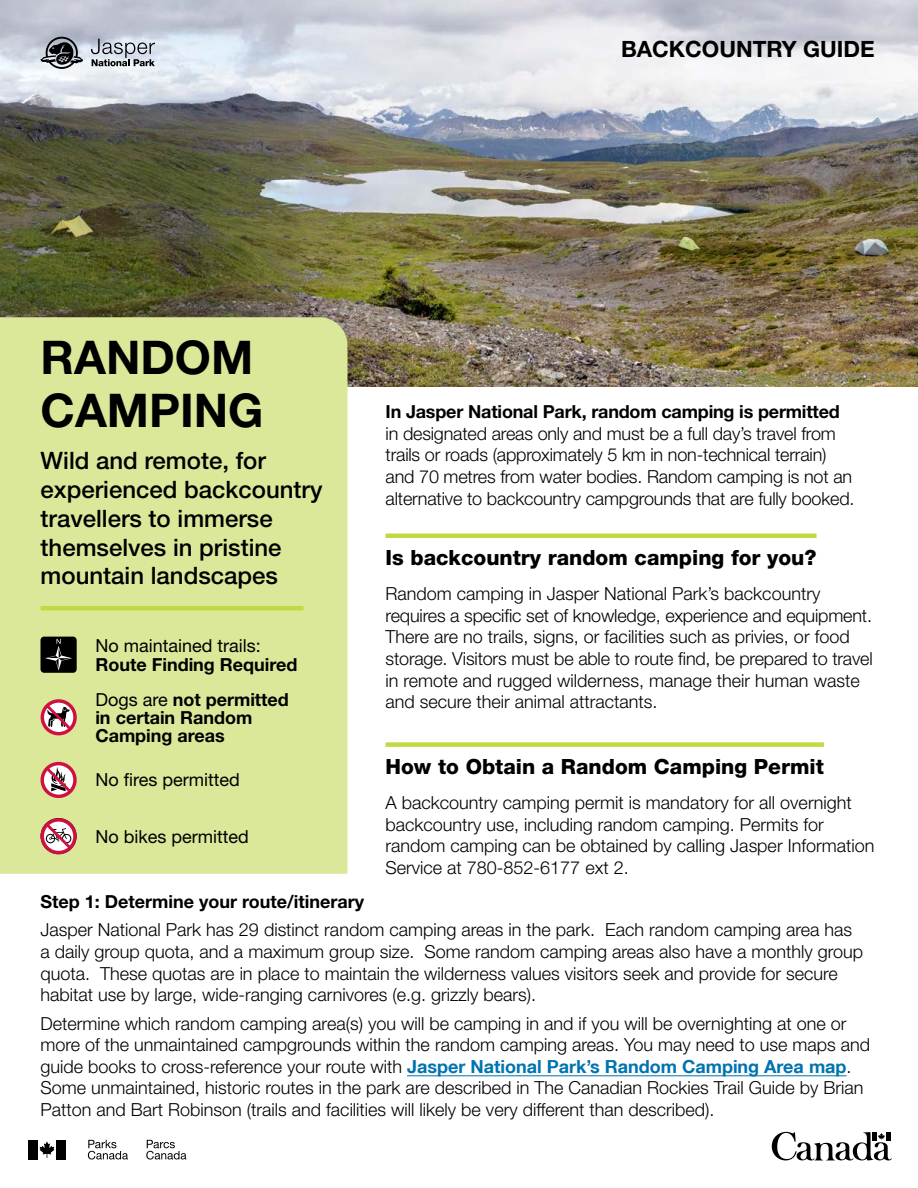
<style>
.page{position:relative;width:918px;height:1188px;background:#fff}
.page>*{position:absolute;margin:0;border:0;box-sizing:border-box;transform-origin:0 0}
.t1{font:700 46.5px/52.5px "Helvetica Neue LT Std";color:#000}
.t2{font:500 24px/28.8px "Helvetica Neue LT Std";color:#000}
.t3{font:700 22.5px "Helvetica Neue LT Std";color:#000}
.t4{font:800 21px "Helvetica Neue LT Std";color:#000}
.t5{font:300 18px/21.6px "Helvetica Neue LT Std";color:#000}
.t6{font:700 18px/35.2px "Helvetica Neue LT Std";color:#000}
.t7{font:18px "Helvetica Neue LT Std";color:#000}
.s1{font-weight:400}
.s2{font-family:"Helvetica Neue LT";font-weight:700;color:#0073ae}
</style>
<div class="page">
<img style="left:0;top:0;width:918px;height:387px">
<svg style="left:40px;top:37px;width:43px;height:32px"></svg>
<svg style="left:91px;top:39px;width:64px;height:27px;background:#a3a9b1"></svg>
<div style="left:28px;top:1140px;width:9px;height:19px;background:#000"></div>
<div style="left:57px;top:1140px;width:9px;height:19px;background:#000"></div>
<svg style="left:37px;top:1141px;width:17px;height:17px"></svg>
<svg style="left:88px;top:1140px;width:40px;height:20px"></svg>
<svg style="left:146px;top:1140px;width:40px;height:20px"></svg>
<svg style="left:772px;top:1132px;width:120px;height:29px"></svg>
<div style="left:0;top:317px;width:348px;height:557px;background:#dce899"></div>
<hr style="left:41px;top:606px;width:262px;height:4px;background:#c3d941">
<svg style="left:41px;top:818px;width:36px;height:36px"></svg>
<svg style="left:40px;top:762px;width:37px;height:36px"></svg>
<div style="left:40px;top:637px;width:37px;height:36px;background:#000;border-radius:4px"></div>
<svg style="left:45px;top:639px;width:27px;height:31px"></svg>
<svg style="left:41px;top:699px;width:36px;height:36px"></svg>
<hr style="left:386px;top:534px;width:431px;height:4px;background:#c3d941">
<div style="left:386px;top:742px;width:438px;height:5px;background:#c3d941"></div>
<hr style="left:407px;top:1075px;width:440px;height:1px;background:#0073ae">
<p class="t3" style="left:621px;top:35px;width:255px">BACKCOUNTRY GUIDE</p>
<h1 class="t1" style="left:41px;top:331px;width:224px">RANDOM<br>CAMPING</h1>
<h2 class="t2" style="left:41px;top:446px;width:283px">Wild and remote, for experienced backcountry travellers to immerse themselves in pristine mountain landscapes</h2>
<p class="t7" style="left:95px;top:635px;width:167px">No maintained trails:</p>
<p class="t6" style="left:95px;top:646px;width:204px">Route Finding Required<br><span class="s1">Dogs are</span> not permitted</p>
<p class="t6" style="left:95px;top:708px;width:159px;line-height:18px">in certain Random<br>Camping areas</p>
<p class="t7" style="left:95px;top:769px;width:146px">No fires permitted</p>
<p class="t7" style="left:95px;top:826px;width:155px">No bikes permitted</p>
<p class="t6" style="left:386px;top:394px;width:456px">In Jasper National Park, random camping is permitted</p>
<p class="t5" style="left:386px;top:422px;width:471px">in designated areas only and must be a full day’s travel from trails or roads (approximately 5 km in non-technical terrain) and 70 metres from water bodies. Random camping is not an alternative to backcountry campgrounds that are fully booked.</p>
<p class="t4" style="left:386px;top:545px;width:433px">Is backcountry random camping for you?</p>
<p class="t5" style="left:386px;top:583px;width:489px">Random camping in Jasper National Park’s backcountry requires a specific set of knowledge, experience and equipment.<br>There are no trails, signs, or facilities such as privies, or food storage. Visitors must be able to route find, be prepared to travel in remote and rugged wilderness, manage their human waste and secure their animal attractants.</p>
<p class="t4" style="left:386px;top:754px;width:440px">How to Obtain a Random Camping Permit</p>
<p class="t5" style="left:386px;top:791px;width:490px">A backcountry camping permit is mandatory for all overnight backcountry use, including random camping. Permits for random camping can be obtained by calling Jasper Information Service at 780-852-6177 ext 2.</p>
<p class="t6" style="left:41px;top:884px;width:325px">Step 1: Determine your route/itinerary</p>
<p class="t5" style="left:41px;top:919px;width:824px">Jasper National Park has 29 distinct random camping areas in the park. Each random camping area has a daily group quota, and a maximum group size. Some random camping areas also have a monthly group quota. These quotas are in place to maintain the wilderness values visitors seek and provide for secure habitat use by large, wide-ranging carnivores (e.g. grizzly bears).</p>
<p class="t5" style="left:41px;top:1012px;width:831px">Determine which random camping area(s) you will be camping in and if you will be overnighting at one or more of the unmaintained campgrounds within the random camping areas. You may need to use maps and guide books to cross-reference your route with <span class="s2">Jasper National Park’s Random Camping Area map</span>.<br>Some unmaintained, historic routes in the park are described in The Canadian Rockies Trail Guide by Brian Patton and Bart Robinson (trails and facilities will likely be very different than described).</p>
</div>
